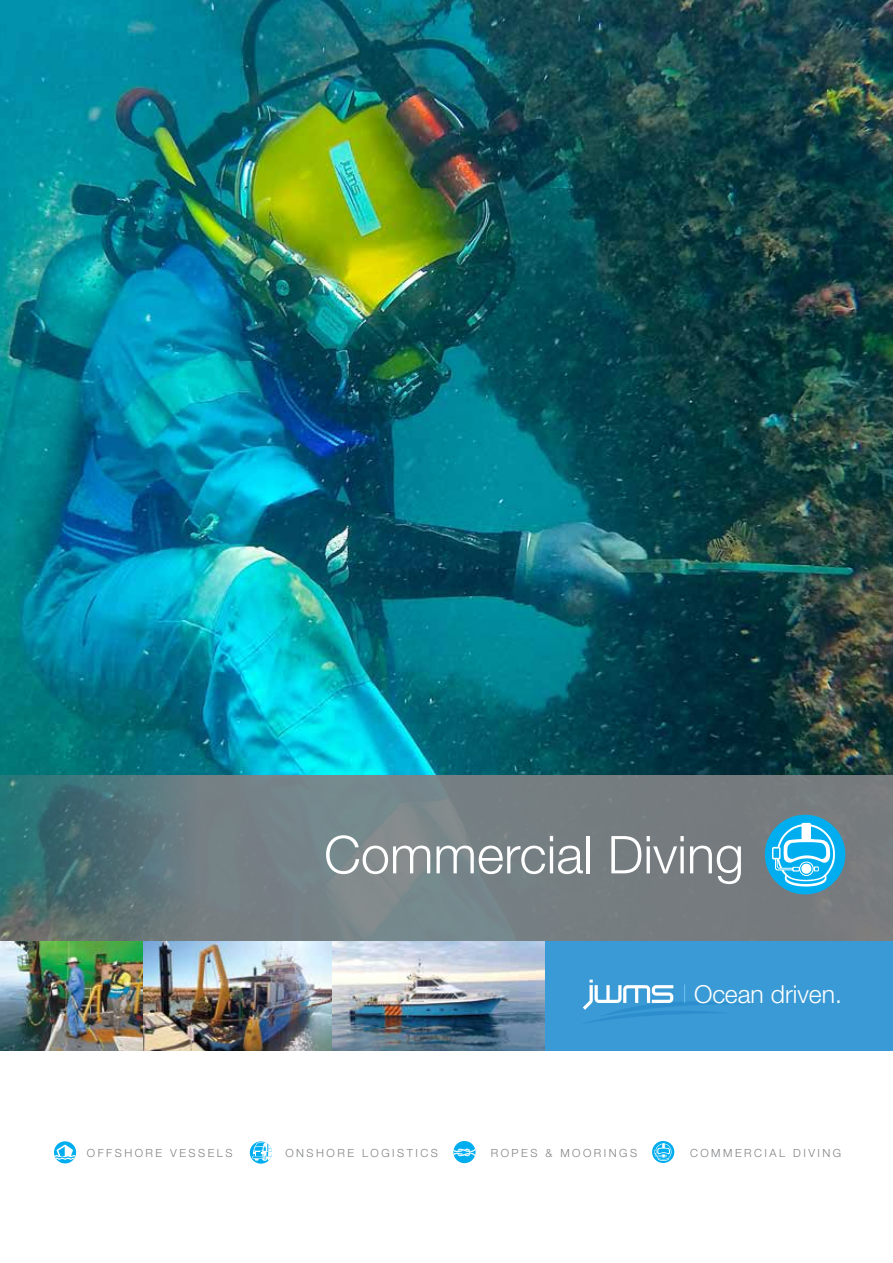
<style>
.page{position:relative;width:893px;height:1263px;background:#fff}
.page>*{position:absolute;margin:0;border:0;box-sizing:border-box;transform-origin:0 0}
.t1{font:300 52.2px "Helvetica Neue LT Std";color:#fff}
.t2{font:300 24.75px "Helvetica Neue LT Std";color:#fff}
.t3{font:300 11.25px "Helvetica Neue LT Std";letter-spacing:.22em;color:#808285}
</style>
<div class="page">
<img style="left:0;top:0;width:893px;height:775px">
<div style="left:453px;top:1141px;width:23px;height:22px;background:#00aeef;border-radius:50%"></div>
<svg style="left:453px;top:1148px;width:23px;height:9px"></svg>
<svg style="left:652px;top:1141px;width:22px;height:22px"></svg>
<svg style="left:654px;top:1143px;width:18px;height:18px"></svg>
<div style="left:250px;top:1141px;width:22px;height:23px;background:#00aeef;border-radius:50%"></div>
<svg style="left:252px;top:1141px;width:20px;height:20px"></svg>
<svg style="left:54px;top:1141px;width:22px;height:22px"></svg>
<svg style="left:54px;top:1144px;width:22px;height:16px"></svg>
<div style="left:544px;top:941px;width:349px;height:109px;background:#399ad5"></div>
<img style="left:331px;top:941px;width:213px;height:109px">
<img style="left:142px;top:941px;width:189px;height:109px">
<img style="left:0;top:941px;width:142px;height:109px">
<svg style="left:0;top:775px;width:893px;height:166px;fill:#757d81"></svg>
<div style="left:765px;top:815px;width:80px;height:79px;background:#00aeef;border-radius:50%"></div>
<svg style="left:772px;top:823px;width:64px;height:63px"></svg>
<svg style="left:583px;top:980px;width:152px;height:43px"></svg>
<h1 class="t1" style="left:324px;top:823px;width:421px">Commercial Diving</h1>
<h2 class="t2" style="left:694px;top:979px;width:149px">Ocean driven.</h2>
<p class="t3" style="left:87px;top:1146px;width:147px">OFFSHORE VESSELS</p>
<p class="t3" style="left:285px;top:1146px;width:154px">ONSHORE LOGISTICS</p>
<p class="t3" style="left:491px;top:1146px;width:148px">ROPES &amp; MOORINGS</p>
<p class="t3" style="left:690px;top:1146px;width:153px">COMMERCIAL DIVING</p>
</div>
